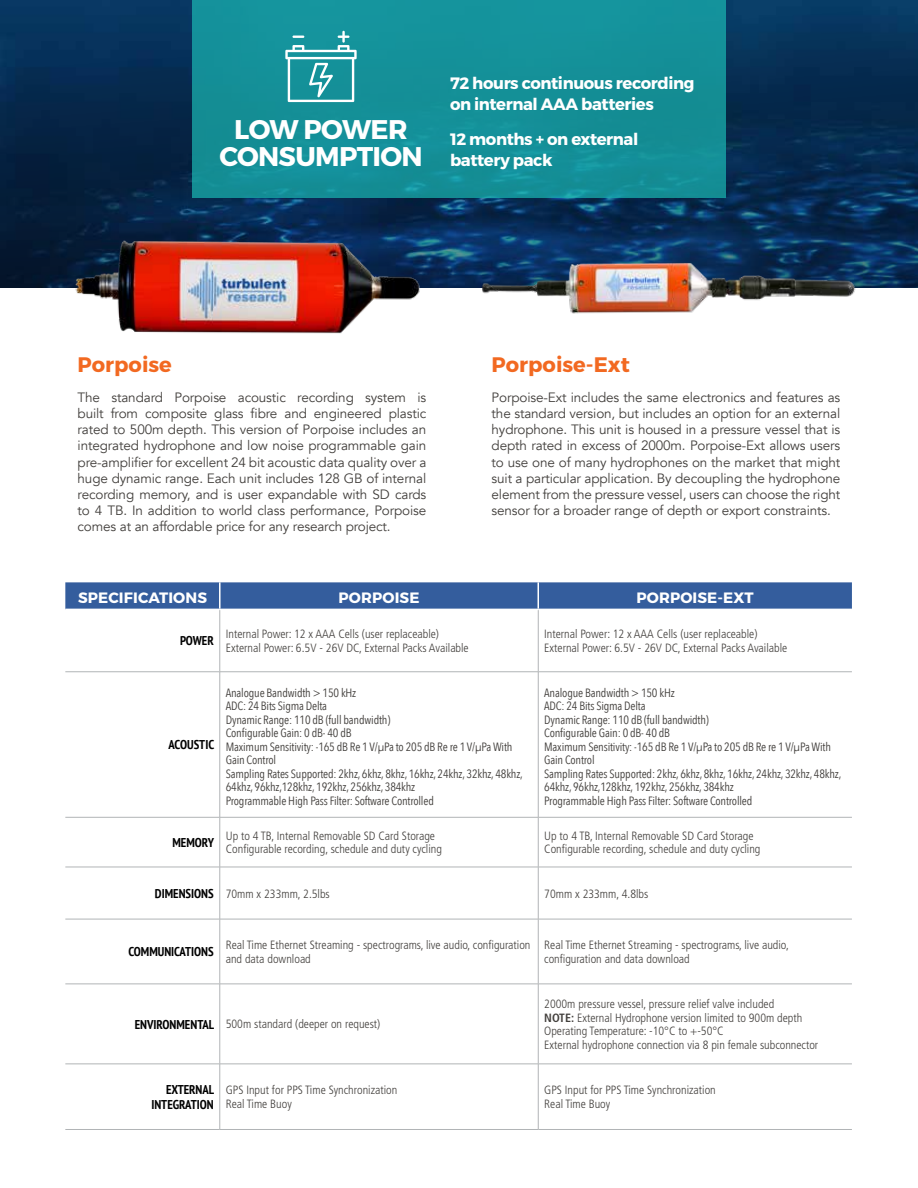
<style>
.page{position:relative;width:918px;height:1188px;background:#fff}
.page>*{position:absolute;margin:0;border:0;box-sizing:border-box;transform-origin:0 0}
.t1{font:700 27px/27px "Montserrat";letter-spacing:-.025em;color:#fff;text-align:center}
.t2{font:700 21px "Montserrat";color:#f26921}
.t3{font:700 16.5px/21px "Montserrat";letter-spacing:-.025em;color:#fff}
.t4{font:700 15px "Montserrat";letter-spacing:.01em;color:#fff}
.t5{font:13.5px/16.2px "Avenir";letter-spacing:-.01em;color:#423f3c;text-align:justify}
.t6{font:700 condensed 12.75px/15.3px "PT Sans";color:#000;text-align:right}
.t7{font:300 condensed 12px/13.5px "Frutiger LT Std";color:#423f3c}
.t8{font:12px/13.5px "Avenir Next Condensed";letter-spacing:-.015em;color:#423f3c}
.s1{font-family:"PT Sans";font-weight:700;font-size:12.75px;color:#000}
.s2{font-weight:700}
</style>
<div class="page">
<svg style="left:0;top:0;width:918px;height:288px;background:#062b51"></svg>
<div style="left:192px;top:0;width:534px;height:198px;background:#149098"></div>
<svg style="left:65px;top:582px;width:787px;height:27px;background:#3a62a0"></svg>
<hr style="left:220px;top:610px;width:1px;height:62px;background:#b1b4b6">
<hr style="left:538px;top:610px;width:1px;height:62px;background:#b1b4b6">
<hr style="left:65px;top:672px;width:155px;height:1px;background:#b1b4b6">
<hr style="left:220px;top:672px;width:318px;height:1px;background:#b1b4b6">
<hr style="left:220px;top:672px;width:1px;height:145px;background:#b1b4b6">
<hr style="left:538px;top:672px;width:314px;height:1px;background:#b1b4b6">
<hr style="left:538px;top:672px;width:1px;height:145px;background:#b1b4b6">
<hr style="left:65px;top:817px;width:155px;height:1px;background:#b1b4b6">
<hr style="left:220px;top:817px;width:318px;height:1px;background:#b1b4b6">
<hr style="left:220px;top:817px;width:1px;height:50px;background:#b1b4b6">
<hr style="left:538px;top:817px;width:314px;height:1px;background:#b1b4b6">
<hr style="left:538px;top:817px;width:1px;height:50px;background:#b1b4b6">
<hr style="left:65px;top:867px;width:155px;height:1px;background:#b1b4b6">
<hr style="left:220px;top:867px;width:318px;height:1px;background:#b1b4b6">
<hr style="left:220px;top:867px;width:1px;height:52px;background:#b1b4b6">
<hr style="left:538px;top:867px;width:314px;height:1px;background:#b1b4b6">
<hr style="left:538px;top:867px;width:1px;height:52px;background:#b1b4b6">
<hr style="left:65px;top:919px;width:155px;height:1px;background:#b1b4b6">
<hr style="left:220px;top:919px;width:318px;height:1px;background:#b1b4b6">
<hr style="left:220px;top:919px;width:1px;height:65px;background:#b1b4b6">
<hr style="left:538px;top:919px;width:314px;height:1px;background:#b1b4b6">
<hr style="left:538px;top:919px;width:1px;height:65px;background:#b1b4b6">
<hr style="left:65px;top:984px;width:155px;height:1px;background:#b1b4b6">
<hr style="left:220px;top:984px;width:318px;height:1px;background:#b1b4b6">
<hr style="left:220px;top:984px;width:1px;height:80px;background:#b1b4b6">
<hr style="left:538px;top:984px;width:314px;height:1px;background:#b1b4b6">
<hr style="left:538px;top:984px;width:1px;height:80px;background:#b1b4b6">
<hr style="left:65px;top:1064px;width:155px;height:1px;background:#b1b4b6">
<hr style="left:220px;top:1064px;width:318px;height:1px;background:#b1b4b6">
<hr style="left:220px;top:1064px;width:1px;height:65px;background:#b1b4b6">
<hr style="left:538px;top:1064px;width:314px;height:1px;background:#b1b4b6">
<hr style="left:538px;top:1064px;width:1px;height:65px;background:#b1b4b6">
<hr style="left:65px;top:1129px;width:155px;height:1px;background:#b1b4b6">
<hr style="left:220px;top:1129px;width:318px;height:1px;background:#b1b4b6">
<hr style="left:538px;top:1129px;width:314px;height:1px;background:#b1b4b6">
<img style="left:468px;top:255px;width:396px;height:59px">
<img style="left:66px;top:231px;width:360px;height:103px">
<svg style="left:285px;top:31px;width:72px;height:71px"></svg>
<h1 class="t1" style="left:219px;top:116px;width:205px">LOW POWER<br>CONSUMPTION</h1>
<h3 class="t3" style="left:450px;top:73px;width:246px">72 hours continuous recording on internal AAA batteries</h3>
<h3 class="t3" style="left:450px;top:129px;width:190px">12 months + on external battery pack</h3>
<h2 class="t2" style="left:78px;top:352px;width:96px">Porpoise</h2>
<p class="t5" style="left:78px;top:389px;width:350px">The standard Porpoise acoustic recording system is built from composite glass fibre and engineered plastic rated to 500m depth. This version of Porpoise includes an integrated hydrophone and low noise programmable gain pre-amplifier for excellent 24 bit acoustic data quality over a huge dynamic range. Each unit includes 128 GB of internal recording memory, and is user expandable with SD cards to 4 TB. In addition to world class performance, Porpoise comes at an affordable price for any research project.</p>
<h2 class="t2" style="left:492px;top:352px;width:140px">Porpoise-Ext</h2>
<p class="t5" style="left:492px;top:389px;width:350px">Porpoise-Ext includes the same electronics and features as the standard version, but includes an option for an external hydrophone. This unit is housed in a pressure vessel that is depth rated in excess of 2000m. Porpoise-Ext allows users to use one of many hydrophones on the market that might suit a particular application. By decoupling the hydrophone element from the pressure vessel, users can choose the right sensor for a broader range of depth or export constraints.</p>
<p class="t4" style="left:78px;top:589px;width:131px">SPECIFICATIONS</p>
<p class="t4" style="left:339px;top:589px;width:83px">PORPOISE</p>
<p class="t4" style="left:636px;top:589px;width:119px">PORPOISE-EXT</p>
<p class="t6" style="left:180px;top:633px;width:35px">POWER</p>
<p class="t7" style="left:226px;top:628px;width:244px">Internal Power: 12 x AAA Cells (user replaceable)<br>External Power: 6.5V - 26V DC, External Packs Available</p>
<p class="t7" style="left:544px;top:628px;width:244px">Internal Power: 12 x AAA Cells (user replaceable)<br>External Power: 6.5V - 26V DC, External Packs Available</p>
<p class="t6" style="left:169px;top:737px;width:47px">ACOUSTIC</p>
<p class="t8" style="left:226px;top:685px;width:299px">Analogue Bandwidth &gt; 150 kHz<br>ADC: 24 Bits Sigma Delta<br>Dynamic Range: 110 dB (full bandwidth)<br>Configurable Gain: 0 dB- 40 dB<br>Maximum Sensitivity: -165 dB Re 1 V/μPa to 205 dB Re re 1 V/μPa With Gain Control<br>Sampling Rates Supported: 2khz, 6khz, 8khz, 16khz, 24khz, 32khz, 48khz, 64khz, 96khz,128khz, 192khz, 256khz, 384khz<br>Programmable High Pass Filter: Software Controlled</p>
<p class="t8" style="left:544px;top:685px;width:299px">Analogue Bandwidth &gt; 150 kHz<br>ADC: 24 Bits Sigma Delta<br>Dynamic Range: 110 dB (full bandwidth)<br>Configurable Gain: 0 dB- 40 dB<br>Maximum Sensitivity: -165 dB Re 1 V/μPa to 205 dB Re re 1 V/μPa With Gain Control<br>Sampling Rates Supported: 2khz, 6khz, 8khz, 16khz, 24khz, 32khz, 48khz, 64khz, 96khz,128khz, 192khz, 256khz, 384khz<br>Programmable High Pass Filter: Software Controlled</p>
<p class="t6" style="left:173px;top:835px;width:43px">MEMORY</p>
<p class="t7" style="left:226px;top:829px;width:218px">Up to 4 TB, Internal Removable SD Card Storage<br>Configurable recording, schedule and duty cycling</p>
<p class="t7" style="left:544px;top:829px;width:218px">Up to 4 TB, Internal Removable SD Card Storage<br>Configurable recording, schedule and duty cycling</p>
<p class="t7" style="left:155px;top:887px;width:176px"><span class="s1">DIMENSIONS</span> 70mm x 233mm, 2.5lbs</p>
<p class="t7" style="left:544px;top:887px;width:106px">70mm x 233mm, 4.8lbs</p>
<p class="t6" style="left:128px;top:944px;width:87px">COMMUNICATIONS</p>
<p class="t7" style="left:226px;top:939px;width:306px">Real Time Ethernet Streaming - spectrograms, live audio, configuration and data download</p>
<p class="t7" style="left:544px;top:939px;width:246px">Real Time Ethernet Streaming - spectrograms, live audio, configuration and data download</p>
<p class="t7" style="left:135px;top:1018px;width:247px"><span class="s1">ENVIRONMENTAL</span> 500m standard (deeper on request)</p>
<p class="t7" style="left:544px;top:997px;width:276px">2000m pressure vessel, pressure relief valve included<br><span class="s2">NOTE:</span> External Hydrophone version limited to 900m depth Operating Temperature: -10°C to +-50°C<br>External hydrophone connection via 8 pin female subconnector</p>
<p class="t6" style="left:151px;top:1081px;width:64px">EXTERNAL<br>INTEGRATION</p>
<p class="t7" style="left:226px;top:1084px;width:173px">GPS Input for PPS Time Synchronization<br>Real Time Buoy</p>
<p class="t7" style="left:544px;top:1084px;width:173px">GPS Input for PPS Time Synchronization<br>Real Time Buoy</p>
</div>
